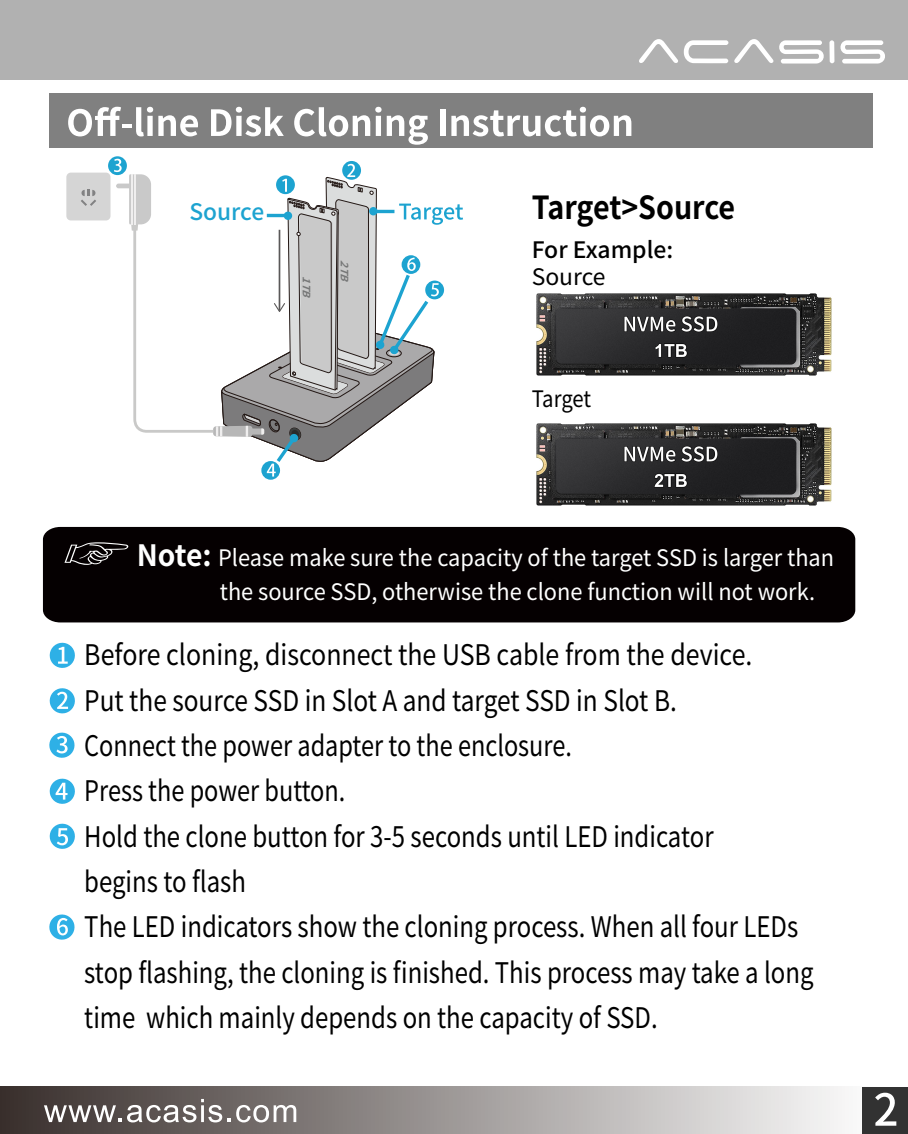
<style>
.page{position:relative;width:908px;height:1134px;background:#fff}
.page>*{position:absolute;margin:0;border:0;box-sizing:border-box;transform-origin:0 0}
.t1{font:700 31.6px "Source Han Sans CN";letter-spacing:-.01em;color:#000;scale:.9 1}
.t2{font:28.4px/45.2px "Source Han Sans CN";color:#000;scale:.88 1}
.t3{font:22.8px/34px "Source Han Sans CN";color:#fff;scale:.96 1}
.t4{font:500 22.8px "Source Han Sans CN";color:#000}
.t5{font:22.8px "Source Han Sans CN";letter-spacing:-.01em;color:#000}
.t6{font:22.8px "Source Han Sans CN";letter-spacing:-.01em;color:#000;scale:.89 1}
.t7{font:500 22.8px "Source Han Sans CN";color:#1da3d0}
.t8{font:italic 700 10px "Source Han Sans CN";color:#767777;scale:1.06 1}
.s1{font-weight:700;font-size:29.2px}
</style>
<div class="page">
<div style="left:43px;top:527px;width:811px;height:95px;background:#050001"></div>
<div style="left:0;top:1087px;width:907px;height:47px;background:linear-gradient(to right,#382e2c,#fff)"></div>
<svg style="left:44px;top:1099px;width:252px;height:23px"></svg>
<div style="left:861px;top:1087px;width:46px;height:47px;background:#323232"></div>
<div style="left:0;top:0;width:907px;height:80px;background:#b1b1b1"></div>
<svg style="left:639px;top:39px;width:246px;height:25px"></svg>
<svg style="left:875px;top:1093px;width:20px;height:33px"></svg>
<div style="left:49px;top:93px;width:822px;height:55px;background:#808080"></div>
<svg style="left:66px;top:106px;width:565px;height:374px"></svg>
<hr style="left:267px;top:214px;width:18px;height:3px;background:#1da3d0">
<svg style="left:49px;top:642px;width:26px;height:26px"></svg>
<svg style="left:49px;top:688px;width:26px;height:26px"></svg>
<svg style="left:49px;top:732px;width:26px;height:26px"></svg>
<svg style="left:49px;top:778px;width:26px;height:26px"></svg>
<svg style="left:49px;top:823px;width:26px;height:26px"></svg>
<svg style="left:49px;top:914px;width:26px;height:26px"></svg>
<img style="left:536px;top:293px;width:295px;height:82px">
<img style="left:536px;top:424px;width:295px;height:81px">
<svg style="left:64px;top:542px;width:64px;height:23px"></svg>
<p class="t7" style="left:189px;top:199px;width:76px">Source</p>
<p class="t8" style="left:312px;top:276px;width:31px;rotate:90deg">1TB</p>
<p class="t8" style="left:350px;top:260px;width:31px;rotate:90deg">2TB</p>
<p class="t1" style="left:531px;top:189px;width:227px">Target&gt;Source</p>
<p class="t4" style="left:531px;top:236px;width:143px">For Example:</p>
<p class="t5" style="left:531px;top:264px;width:75px">Source</p>
<p class="t6" style="left:531px;top:385px;width:68px">Target</p>
<p class="t3" style="left:220px;top:541px;width:641px;text-indent:-83px"><span class="s1">Note:</span> Please make sure the capacity of the target SSD is larger than the source SSD, otherwise the clone function will not work.</p>
<p class="t2" style="left:84px;top:633px;width:829px">Before cloning, disconnect the USB cable from the device.<br>Put the source SSD in Slot A and target SSD in Slot B.<br>Connect the power adapter to the enclosure.<br>Press the power button.<br>Hold the clone button for 3-5 seconds until LED indicator<br>begins to flash<br>The LED indicators show the cloning process. When all four LEDs stop flashing, the cloning is finished. This process may take a long time which mainly depends on the capacity of SSD.</p>
</div>
